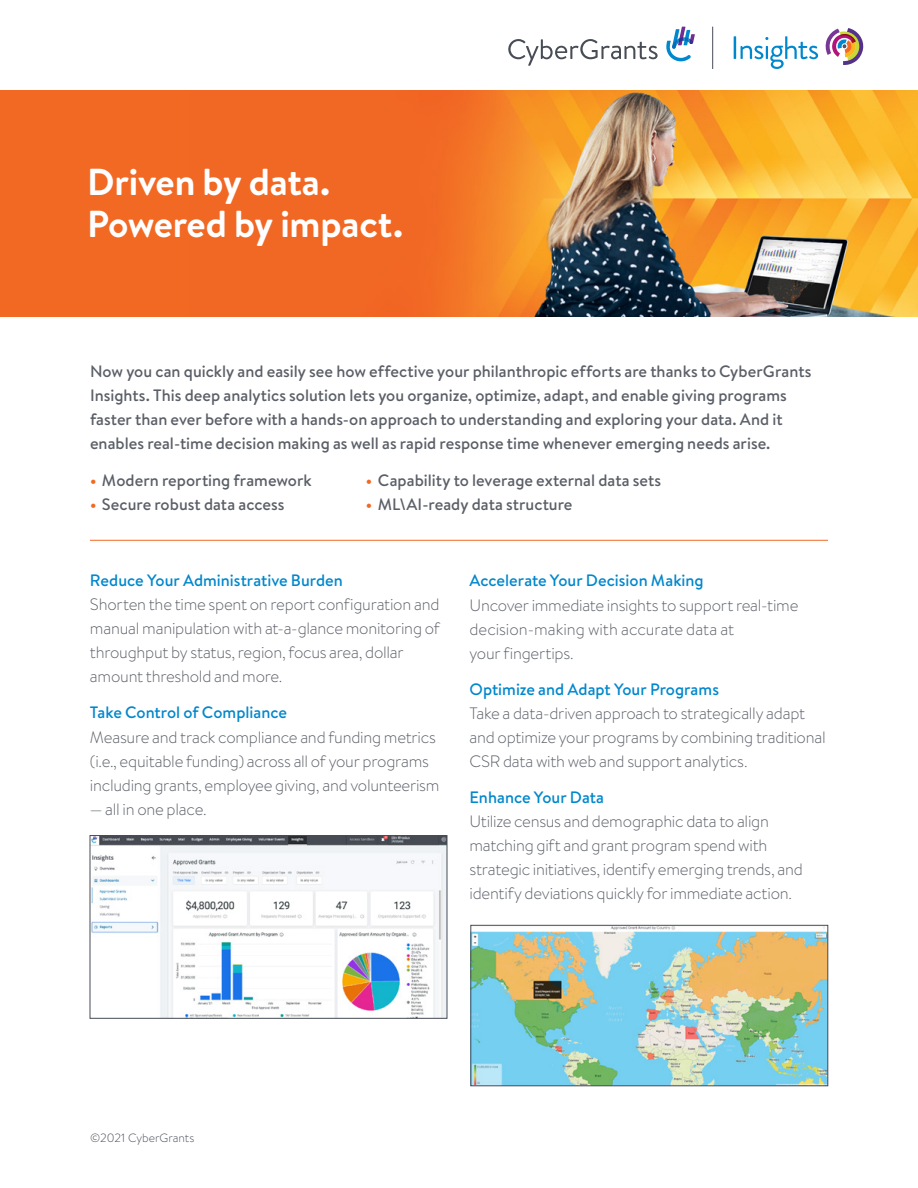
<style>
.page{position:relative;width:918px;height:1188px;background:#fff}
.page>*{position:absolute;margin:0;border:0;box-sizing:border-box;transform-origin:0 0}
.t1{font:700 37.5px/42px "Brandon Text";letter-spacing:-.005em;color:#fff}
.t2{font:300 16.5px/24px "Brandon Text";letter-spacing:-.015em;color:#5a5e66}
.t3{font:500 16.5px/24px "Brandon Text";color:#5a5e66}
.t4{font:500 16.5px "Brandon Text";color:#0087cc}
.t5{font:300 12px "Brandon Text";color:#474c55}
.s1{font-weight:700;color:#f26924}
</style>
<div class="page">
<div style="left:0;top:90px;width:918px;height:226px;background:#f26924"></div>
<img style="left:451px;top:90px;width:467px;height:226px">
<hr style="left:90px;top:540px;width:738px;height:1px;background:#f26924">
<hr style="left:734px;top:36px;width:2px;height:23px;background:#0088ce">
<svg style="left:741px;top:36px;width:77px;height:33px"></svg>
<svg style="left:826px;top:28px;width:37px;height:37px"></svg>
<svg style="left:666px;top:27px;width:29px;height:34px"></svg>
<svg style="left:508px;top:39px;width:150px;height:27px"></svg>
<hr style="left:712px;top:27px;width:1px;height:42px;background:#474c55">
<img style="left:92px;top:837px;width:353px;height:179px">
<div style="left:90px;top:835px;width:357px;height:183px;border:1px solid #474c55"></div>
<img style="left:473px;top:927px;width:353px;height:157px">
<div style="left:471px;top:925px;width:357px;height:161px;border:1px solid #474c55"></div>
<h1 class="t1" style="left:87px;top:161px;width:318px">Driven by data.<br>Powered by impact.</h1>
<p class="t3" style="left:90px;top:359px;width:723px">Now you can quickly and easily see how effective your philanthropic efforts are thanks to CyberGrants Insights. This deep analytics solution lets you organize, optimize, adapt, and enable giving programs faster than ever before with a hands-on approach to understanding and exploring your data. And it enables real-time decision making as well as rapid response time whenever emerging needs arise.</p>
<p class="t3" style="left:90px;top:468px;width:223px"><span class="s1">•</span> Modern reporting framework</p>
<p class="t3" style="left:90px;top:492px;width:196px"><span class="s1">•</span> Secure robust data access</p>
<p class="t3" style="left:366px;top:468px;width:297px"><span class="s1">•</span> Capability to leverage external data sets</p>
<p class="t3" style="left:366px;top:492px;width:208px"><span class="s1">•</span> ML\AI-ready data structure</p>
<p class="t4" style="left:90px;top:569px;width:254px">Reduce Your Administrative Burden</p>
<p class="t2" style="left:90px;top:592px;width:351px">Shorten the time spent on report configuration and manual manipulation with at-a-glance monitoring of throughput by status, region, focus area, dollar amount threshold and more.</p>
<p class="t4" style="left:90px;top:701px;width:199px">Take Control of Compliance</p>
<p class="t2" style="left:90px;top:724px;width:351px">Measure and track compliance and funding metrics (i.e., equitable funding) across all of your programs including grants, employee giving, and volunteerism</p>
<p class="t2" style="left:90px;top:796px;width:118px">— all in one place.</p>
<p class="t4" style="left:469px;top:569px;width:236px">Accelerate Your Decision Making</p>
<p class="t2" style="left:469px;top:592px;width:331px">Uncover immediate insights to support real-time decision-making with accurate data at<br>your fingertips.</p>
<p class="t4" style="left:469px;top:678px;width:251px">Optimize and Adapt Your Programs</p>
<p class="t2" style="left:469px;top:701px;width:358px">Take a data-driven approach to strategically adapt and optimize your programs by combining traditional<br>CSR data with web and support analytics.</p>
<p class="t4" style="left:469px;top:786px;width:136px">Enhance Your Data</p>
<p class="t2" style="left:469px;top:809px;width:335px">Utilize census and demographic data to align matching gift and grant program spend with strategic initiatives, identify emerging trends, and identify deviations quickly for immediate action.</p>
<p class="t5" style="left:90px;top:1130px;width:106px">©2021 CyberGrants</p>
</div>
